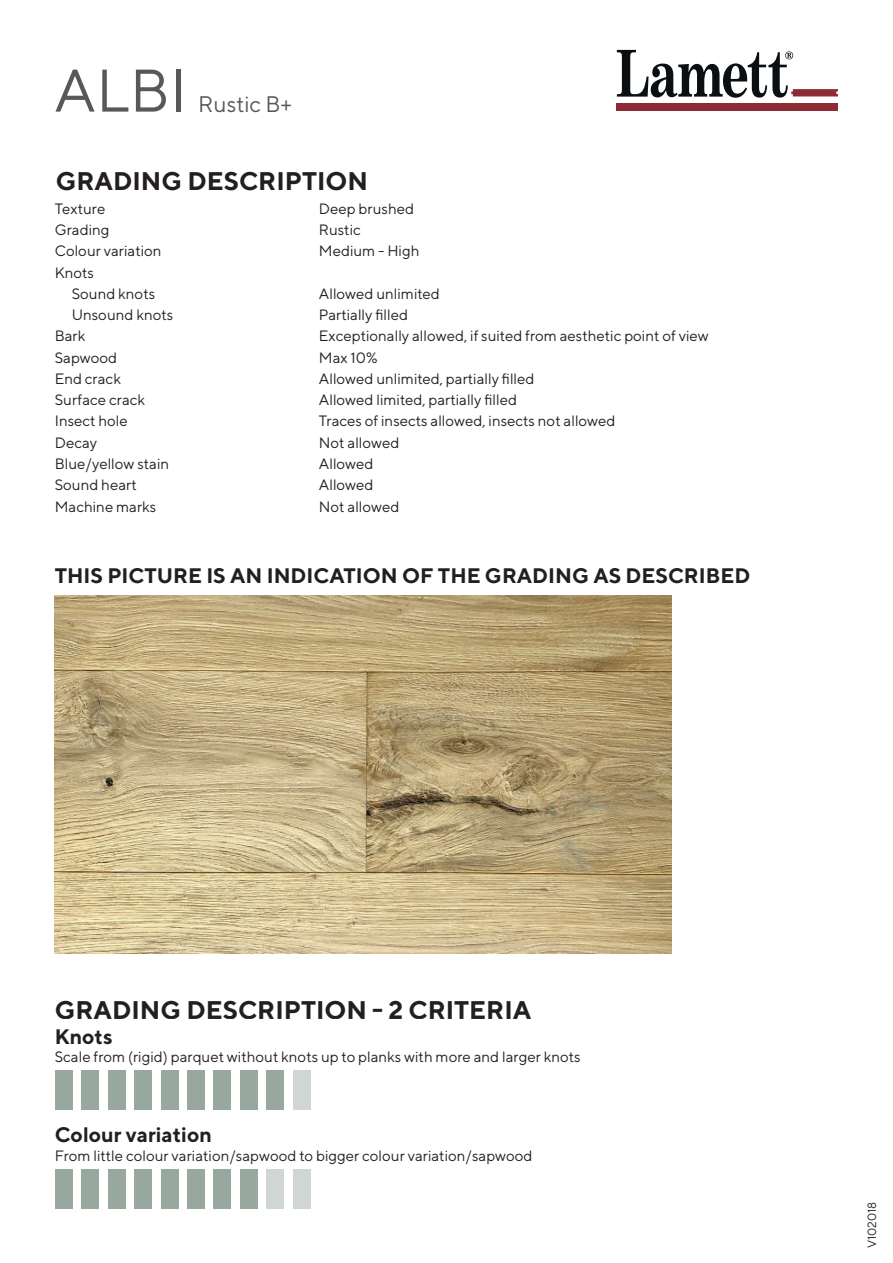
<style>
.page{position:relative;width:893px;height:1263px;background:#fff}
.page>*{position:absolute;margin:0;border:0;box-sizing:border-box;transform-origin:0 0}
.t1{font:60px "TT Norms";color:#57585a}
.Table_text{font:700 25.5px "TT Norms";color:#231f20}
.t2{font:22.5px "TT Norms";color:#57585a}
.Table_text-2{font:700 21px "TT Norms";color:#231f20}
.Table_text-3{font:15px "TT Norms";color:#231f20}
.t3{font:12px "TT Norms";color:#231f20}
</style>
<div class="page">
<div style="left:616px;top:104px;width:222px;height:7px;background:#8d2b34"></div>
<svg style="left:617px;top:50px;width:221px;height:48px"></svg>
<div style="left:55px;top:1070px;width:18px;height:40px;background:#98a89f"></div>
<div style="left:55px;top:1169px;width:18px;height:40px;background:#98a89f"></div>
<div style="left:81px;top:1070px;width:18px;height:40px;background:#98a89f"></div>
<div style="left:81px;top:1169px;width:18px;height:40px;background:#98a89f"></div>
<div style="left:108px;top:1070px;width:18px;height:40px;background:#98a89f"></div>
<div style="left:108px;top:1169px;width:18px;height:40px;background:#98a89f"></div>
<div style="left:134px;top:1070px;width:18px;height:40px;background:#98a89f"></div>
<div style="left:134px;top:1169px;width:18px;height:40px;background:#98a89f"></div>
<div style="left:161px;top:1070px;width:18px;height:40px;background:#98a89f"></div>
<div style="left:161px;top:1169px;width:18px;height:40px;background:#98a89f"></div>
<div style="left:187px;top:1070px;width:18px;height:40px;background:#98a89f"></div>
<div style="left:187px;top:1169px;width:18px;height:40px;background:#98a89f"></div>
<div style="left:213px;top:1070px;width:18px;height:40px;background:#98a89f"></div>
<div style="left:213px;top:1169px;width:18px;height:40px;background:#98a89f"></div>
<div style="left:240px;top:1070px;width:18px;height:40px;background:#98a89f"></div>
<div style="left:240px;top:1169px;width:18px;height:40px;background:#98a89f"></div>
<div style="left:266px;top:1070px;width:18px;height:40px;background:#98a89f"></div>
<div style="left:266px;top:1169px;width:18px;height:40px;background:#d0d7d2"></div>
<div style="left:293px;top:1070px;width:18px;height:40px;background:#d0d7d2"></div>
<div style="left:293px;top:1169px;width:18px;height:40px;background:#d0d7d2"></div>
<img style="left:55px;top:595px;width:617px;height:358px">
<p class="t1" style="left:54px;top:54px;width:134px">ALBI</p>
<p class="t2" style="left:198px;top:90px;width:95px">Rustic B+</p>
<p class="Table_text" style="left:56px;top:165px;width:314px">GRADING DESCRIPTION</p>
<p class="Table_text-3" style="left:55px;top:199px;width:52px">Texture</p>
<p class="Table_text-3" style="left:319px;top:199px;width:97px">Deep brushed</p>
<p class="Table_text-3" style="left:55px;top:221px;width:56px">Grading</p>
<p class="Table_text-3" style="left:319px;top:221px;width:43px">Rustic</p>
<p class="Table_text-3" style="left:55px;top:242px;width:108px">Colour variation</p>
<p class="Table_text-3" style="left:319px;top:242px;width:102px">Medium - High</p>
<p class="Table_text-3" style="left:55px;top:263px;width:41px">Knots</p>
<p class="Table_text-3" style="left:72px;top:284px;width:85px">Sound knots</p>
<p class="Table_text-3" style="left:319px;top:284px;width:122px">Allowed unlimited</p>
<p class="Table_text-3" style="left:72px;top:306px;width:103px">Unsound knots</p>
<p class="Table_text-3" style="left:319px;top:306px;width:91px">Partially filled</p>
<p class="Table_text-3" style="left:55px;top:327px;width:32px">Bark</p>
<p class="Table_text-3" style="left:319px;top:327px;width:391px">Exceptionally allowed, if suited from aesthetic point of view</p>
<p class="Table_text-3" style="left:55px;top:348px;width:64px">Sapwood</p>
<p class="Table_text-3" style="left:319px;top:348px;width:60px">Max 10%</p>
<p class="Table_text-3" style="left:55px;top:369px;width:68px">End crack</p>
<p class="Table_text-3" style="left:319px;top:369px;width:217px">Allowed unlimited, partially filled</p>
<p class="Table_text-3" style="left:55px;top:391px;width:92px">Surface crack</p>
<p class="Table_text-3" style="left:319px;top:391px;width:200px">Allowed limited, partially filled</p>
<p class="Table_text-3" style="left:55px;top:412px;width:75px">Insect hole</p>
<p class="Table_text-3" style="left:319px;top:412px;width:298px">Traces of insects allowed, insects not allowed</p>
<p class="Table_text-3" style="left:55px;top:433px;width:44px">Decay</p>
<p class="Table_text-3" style="left:319px;top:433px;width:82px">Not allowed</p>
<p class="Table_text-3" style="left:55px;top:454px;width:116px">Blue/yellow stain</p>
<p class="Table_text-3" style="left:319px;top:454px;width:56px">Allowed</p>
<p class="Table_text-3" style="left:55px;top:476px;width:83px">Sound heart</p>
<p class="Table_text-3" style="left:319px;top:476px;width:56px">Allowed</p>
<p class="Table_text-3" style="left:55px;top:497px;width:103px">Machine marks</p>
<p class="Table_text-3" style="left:319px;top:497px;width:82px">Not allowed</p>
<p class="Table_text-2" style="left:55px;top:563px;width:697px">THIS PICTURE IS AN INDICATION OF THE GRADING AS DESCRIBED</p>
<p class="Table_text" style="left:55px;top:994px;width:478px">GRADING DESCRIPTION - 2 CRITERIA</p>
<p class="Table_text-2" style="left:55px;top:1024px;width:59px">Knots</p>
<p class="Table_text-3" style="left:55px;top:1048px;width:527px">Scale from (rigid) parquet without knots up to planks with more and larger knots</p>
<p class="Table_text-2" style="left:55px;top:1122px;width:159px">Colour variation</p>
<p class="Table_text-3" style="left:55px;top:1146px;width:479px">From little colour variation/sapwood to bigger colour variation/sapwood</p>
<p class="t3" style="left:865px;top:1248px;width:48px;rotate:-90deg">V102018</p>
</div>
